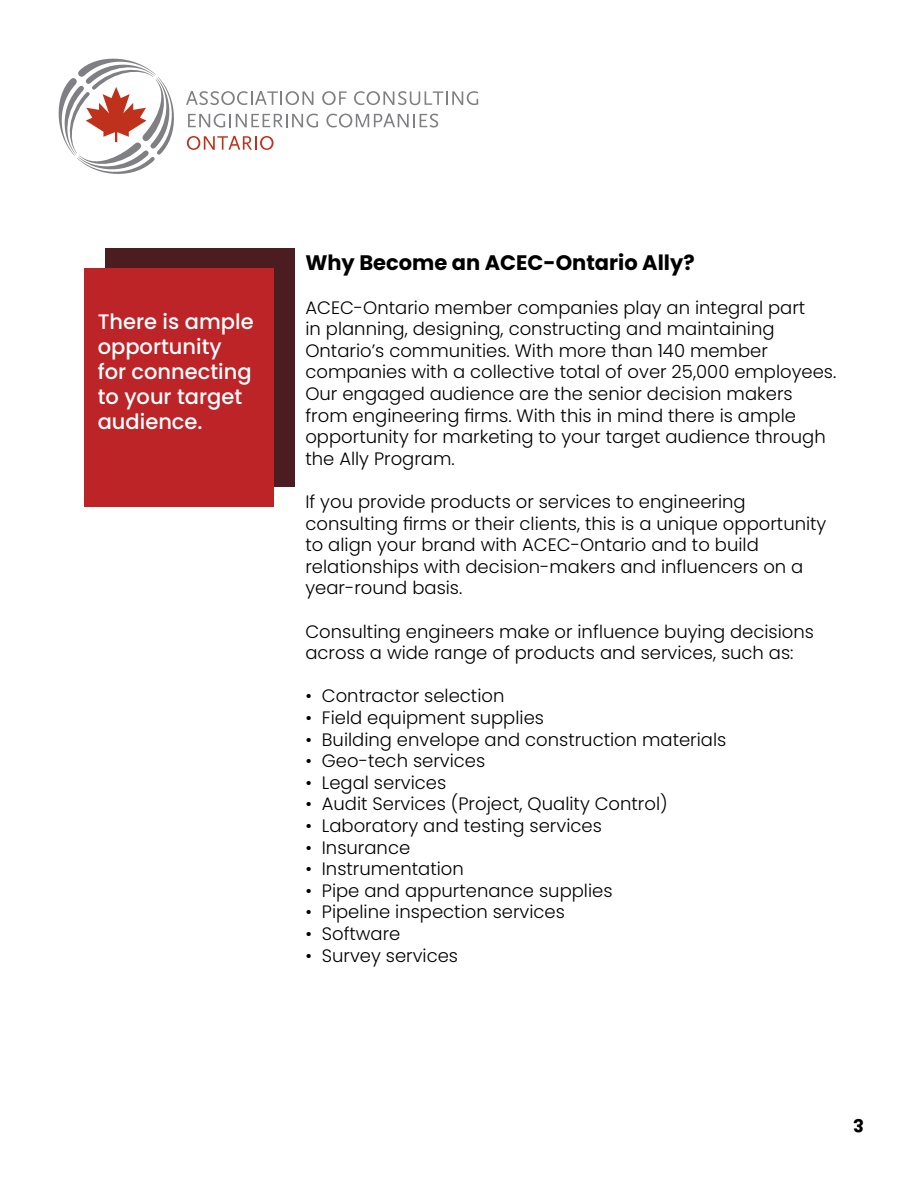
<style>
.page{position:relative;width:918px;height:1188px;background:#fff}
.page>*{position:absolute;margin:0;border:0;box-sizing:border-box;transform-origin:0 0}
.t1{font:500 21px/25.2px "Poppins";color:#fff}
.t2{font:700 21px "Poppins";color:#000}
.t3{font:300 18px/21.6px "Poppins";color:#000}
</style>
<div class="page">
<div style="left:106px;top:248px;width:189px;height:239px;background:#4c1d20"></div>
<div style="left:84px;top:268px;width:189px;height:238px;background:#bc2427"></div>
<svg style="left:186px;top:91px;width:127px;height:14px"></svg>
<svg style="left:322px;top:91px;width:25px;height:14px"></svg>
<svg style="left:354px;top:91px;width:124px;height:14px"></svg>
<svg style="left:188px;top:114px;width:130px;height:13px"></svg>
<svg style="left:326px;top:113px;width:112px;height:14px"></svg>
<svg style="left:187px;top:136px;width:87px;height:14px"></svg>
<svg style="left:58px;top:58px;width:116px;height:116px"></svg>
<p class="t1" style="left:98px;top:309px;width:157px">There is ample opportunity for connecting to your target audience.</p>
<p class="t2" style="left:305px;top:251px;width:391px">Why Become an ACEC-Ontario Ally?</p>
<p class="t3" style="left:305px;top:297px;width:533px">ACEC-Ontario member companies play an integral part<br>in planning, designing, constructing and maintaining Ontario’s communities. With more than 140 member companies with a collective total of over 25,000 employees.<br>Our engaged audience are the senior decision makers from engineering firms. With this in mind there is ample opportunity for marketing to your target audience through the Ally Program.</p>
<p class="t3" style="left:305px;top:491px;width:523px">If you provide products or services to engineering consulting firms or their clients, this is a unique opportunity to align your brand with ACEC-Ontario and to build relationships with decision-makers and influencers on a year-round basis.</p>
<p class="t3" style="left:305px;top:621px;width:510px">Consulting engineers make or influence buying decisions across a wide range of products and services, such as:</p>
<p class="t3" style="left:305px;top:685px;width:201px">• Contractor selection</p>
<p class="t3" style="left:305px;top:707px;width:240px">• Field equipment supplies</p>
<p class="t3" style="left:305px;top:729px;width:422px">• Building envelope and construction materials</p>
<p class="t3" style="left:305px;top:750px;width:181px">• Geo-tech services</p>
<p class="t3" style="left:305px;top:772px;width:142px">• Legal services</p>
<p class="t3" style="left:305px;top:793px;width:364px">• Audit Services (Project, Quality Control)</p>
<p class="t3" style="left:305px;top:815px;width:298px">• Laboratory and testing services</p>
<p class="t3" style="left:305px;top:837px;width:106px">• Insurance</p>
<p class="t3" style="left:305px;top:858px;width:160px">• Instrumentation</p>
<p class="t3" style="left:305px;top:880px;width:309px">• Pipe and appurtenance supplies</p>
<p class="t3" style="left:305px;top:901px;width:261px">• Pipeline inspection services</p>
<p class="t3" style="left:305px;top:923px;width:97px">• Software</p>
<p class="t3" style="left:305px;top:945px;width:154px">• Survey services</p>
</div>
